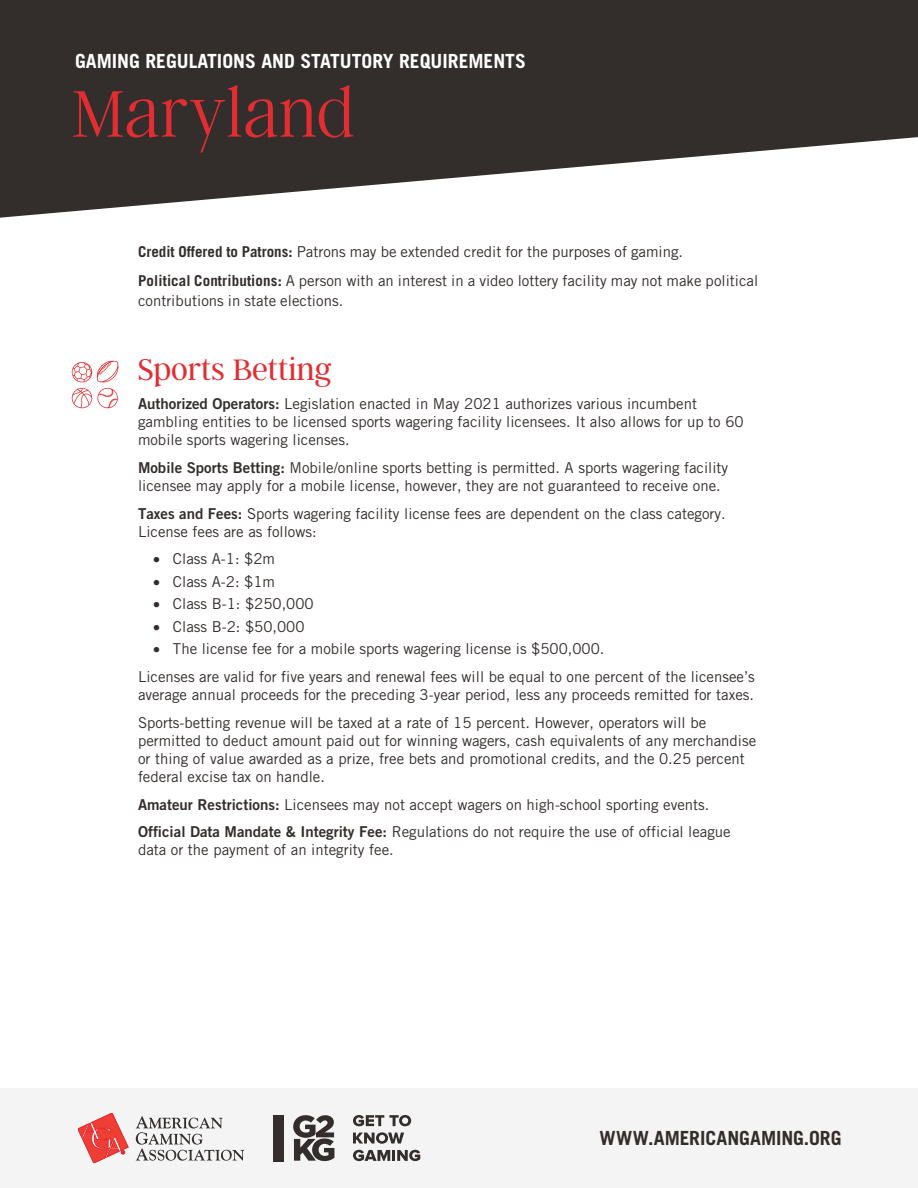
<style>
.page{position:relative;width:918px;height:1188px;background:#fff}
.page>*{position:absolute;margin:0;border:0;box-sizing:border-box;transform-origin:0 0}
.t1{font:100 73.5px "Argent CF";letter-spacing:.01em;color:#e22e32}
.t2{font:300 33px "Argent CF";color:#e22e32}
.t3{font:700 19.5px "Trade Gothic LT Std";color:#fff}
.t4{font:700 19.5px "Trade Gothic LT Std";color:#332d2b}
.t5{font:15px/18px "Trade Gothic LT Std";color:#332d2b}
.s1{font-weight:700}
.s2{font-family:"Trade Gothic LT Std Bd 2"}
</style>
<div class="page">
<svg style="left:0;top:0;width:918px;height:218px;fill:#332d2b"></svg>
<div style="left:0;top:1088px;width:918px;height:100px;background:#f4f4f4"></div>
<svg style="left:78px;top:1113px;width:50px;height:50px"></svg>
<svg style="left:136px;top:1116px;width:108px;height:45px"></svg>
<svg style="left:293px;top:1115px;width:41px;height:46px"></svg>
<div style="left:273px;top:1115px;width:10px;height:46px;background:#332d2b"></div>
<svg style="left:353px;top:1132px;width:51px;height:12px"></svg>
<svg style="left:353px;top:1150px;width:67px;height:11px"></svg>
<svg style="left:353px;top:1115px;width:58px;height:11px"></svg>
<svg style="left:72px;top:388px;width:46px;height:20px"></svg>
<svg style="left:72px;top:361px;width:46px;height:21px"></svg>
<h3 class="t3" style="left:75px;top:50px;width:452px">GAMING REGULATIONS AND STATUTORY REQUIREMENTS</h3>
<h1 class="t1" style="left:72px;top:76px;width:284px">Maryland</h1>
<p class="t5" style="left:138px;top:237px;width:622px;line-height:29px"><span class="s1">Credit Offered to Patrons:</span> Patrons may be extended credit for the purposes of gaming.<br><span class="s1">Political Contributions:</span> A person with an interest in a video lottery facility may not make political</p>
<p class="t5" style="left:138px;top:291px;width:207px">contributions in state elections.</p>
<h2 class="t2" style="left:138px;top:352px;width:195px">Sports Betting</h2>
<p class="t5" style="left:138px;top:394px;width:607px"><span class="s2">Authorized Operators:</span> Legislation enacted in May 2021 authorizes various incumbent gambling entities to be licensed sports wagering facility licensees. It also allows for up to 60 mobile sports wagering licenses.</p>
<p class="t5" style="left:138px;top:458px;width:592px"><span class="s2">Mobile Sports Betting:</span> Mobile/online sports betting is permitted. A sports wagering facility licensee may apply for a mobile license, however, they are not guaranteed to receive one.</p>
<p class="t5" style="left:138px;top:504px;width:589px"><span class="s2">Taxes and Fees:</span> Sports wagering facility license fees are dependent on the class category.<br>License fees are as follows:</p>
<p class="t5" style="left:153px;top:550px;width:124px">• Class A-1: $2m</p>
<p class="t5" style="left:153px;top:572px;width:124px">• Class A-2: $1m</p>
<p class="t5" style="left:153px;top:595px;width:162px">• Class B-1: $250,000</p>
<p class="t5" style="left:153px;top:617px;width:153px">• Class B-2: $50,000</p>
<p class="t5" style="left:138px;top:635px;width:618px;line-height:27.8px;text-indent:15px">• The license fee for a mobile sports wagering license is $500,000.<br>Licenses are valid for five years and renewal fees will be equal to one percent of the licensee’s</p>
<p class="t5" style="left:138px;top:681px;width:618px;line-height:27.8px">average annual proceeds for the preceding 3-year period, less any proceeds remitted for taxes.<br>Sports-betting revenue will be taxed at a rate of 15 percent. However, operators will be</p>
<p class="t5" style="left:138px;top:731px;width:620px">permitted to deduct amount paid out for winning wagers, cash equivalents of any merchandise or thing of value awarded as a prize, free bets and promotional credits, and the 0.25 percent federal excise tax on handle.</p>
<p class="t5" style="left:138px;top:790px;width:594px;line-height:27.8px"><span class="s2">Amateur Restrictions:</span> Licensees may not accept wagers on high-school sporting events.<br><span class="s2">Official Data Mandate &amp; Integrity Fee:</span> Regulations do not require the use of official league</p>
<p class="t5" style="left:138px;top:841px;width:257px">data or the payment of an integrity fee.</p>
<h3 class="t4" style="left:599px;top:1126px;width:244px">WWW.AMERICANGAMING.ORG</h3>
</div>
